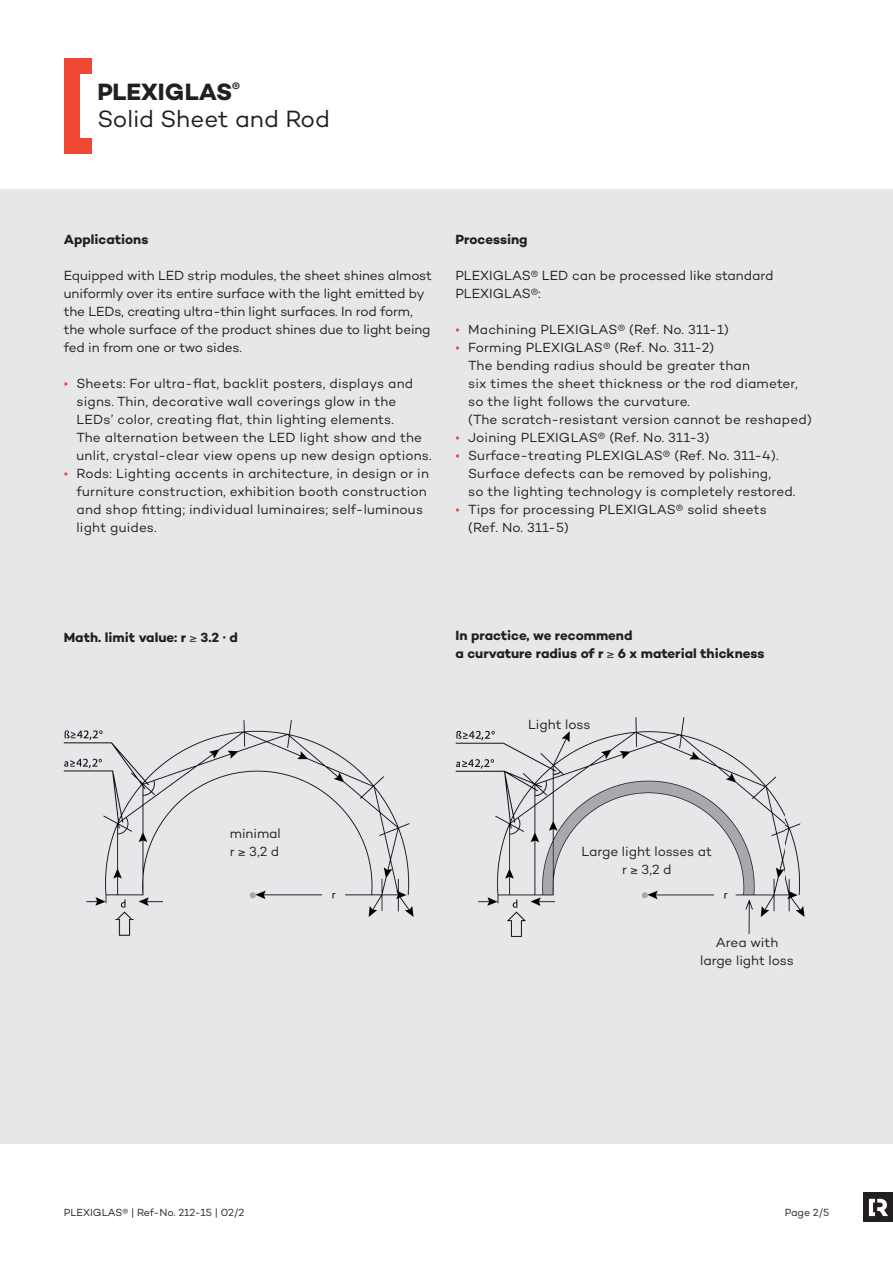
<style>
.page{position:relative;width:893px;height:1263px;background:#fff}
.page>*{position:absolute;margin:0;border:0;box-sizing:border-box;transform-origin:0 0}
.t1{font:24px/27px "Campton";color:#231f20}
.t2{font:13.5px/18px "Campton";letter-spacing:.005em;color:#231f20}
.t3{font:700 13.5px/18px "Campton";color:#231f20}
.t4{font:10.5px "Campton";color:#231f20}
.s1{font-weight:700}
.s2{color:#ef4835}
</style>
<div class="page">
<div style="left:0;top:190px;width:893px;height:954px;background:#e6e7e9"></div>
<div style="left:64px;top:58px;width:16px;height:96px;background:#ef4835"></div>
<div style="left:80px;top:58px;width:12px;height:16px;background:#ef4835"></div>
<div style="left:79px;top:138px;width:13px;height:16px;background:#ef4835"></div>
<img style="left:455px;top:717px;width:350px;height:220px">
<img style="left:63px;top:720px;width:351px;height:216px">
<div style="left:863px;top:1192px;width:30px;height:30px;background:#231f20"></div>
<svg style="left:869px;top:1199px;width:19px;height:17px"></svg>
<h1 class="t1" style="left:97px;top:78px;width:234px"><span class="s1">PLEXIGLAS</span><sup>®<br></sup>Solid Sheet and Rod</h1>
<p class="t3" style="left:64px;top:230px;width:86px">Applications</p>
<p class="t2" style="left:64px;top:266px;width:370px">Equipped with LED strip modules, the sheet shines almost uniformly over its entire surface with the light emitted by the LEDs, creating ultra-thin light surfaces. In rod form, the whole surface of the product shines due to light being fed in from one or two sides.</p>
<p class="t2" style="left:77px;top:374px;width:357px;text-indent:-13px"><span class="s2">•</span> Sheets: For ultra-flat, backlit posters, displays and signs. Thin, decorative wall coverings glow in the LEDs’ color, creating flat, thin lighting elements.<br>The alternation between the LED light show and the unlit, crystal-clear view opens up new design options.</p>
<p class="t2" style="left:77px;top:464px;width:354px;text-indent:-13px"><span class="s2">•</span> Rods: Lighting accents in architecture, in design or in furniture construction, exhibition booth construction and shop fitting; individual luminaires; self-luminous light guides.</p>
<p class="t3" style="left:455px;top:230px;width:74px">Processing</p>
<p class="t2" style="left:455px;top:266px;width:320px">PLEXIGLAS® LED can be processed like standard<br>PLEXIGLAS®:</p>
<p class="t2" style="left:455px;top:320px;width:275px"><span class="s2">•</span> Machining PLEXIGLAS® (Ref. No. 311-1)</p>
<p class="t2" style="left:468px;top:338px;width:345px;text-indent:-13px"><span class="s2">•</span> Forming PLEXIGLAS® (Ref. No. 311-2)<br>The bending radius should be greater than<br>six times the sheet thickness or the rod diameter, so the light follows the curvature.<br>(The scratch-resistant version cannot be reshaped)</p>
<p class="t2" style="left:455px;top:428px;width:256px"><span class="s2">•</span> Joining PLEXIGLAS® (Ref. No. 311-3)</p>
<p class="t2" style="left:468px;top:446px;width:329px;text-indent:-13px"><span class="s2">•</span> Surface-treating PLEXIGLAS® (Ref. No. 311-4).<br>Surface defects can be removed by polishing,<br>so the lighting technology is completely restored.</p>
<p class="t2" style="left:468px;top:500px;width:300px;text-indent:-13px"><span class="s2">•</span> Tips for processing PLEXIGLAS® solid sheets (Ref. No. 311-5)</p>
<p class="t3" style="left:64px;top:628px;width:176px">Math. limit value: r ≥ 3.2 · d</p>
<p class="t3" style="left:455px;top:626px;width:311px">In practice, we recommend<br>a curvature radius of r ≥ 6 x material thickness</p>
<p class="t2" style="left:230px;top:824px;width:53px">minimal r ≥ 3,2 d</p>
<p class="t2" style="left:528px;top:715px;width:64px">Light loss</p>
<p class="t2" style="left:581px;top:842px;width:132px;text-align:center">Large light losses at r ≥ 3,2 d</p>
<p class="t2" style="left:700px;top:933px;width:95px;text-align:center">Area with large light loss</p>
<p class="t4" style="left:64px;top:1206px;width:182px">PLEXIGLAS® | Ref-No. 212-15 | 02/2</p>
<p class="t4" style="left:785px;top:1206px;width:46px">Page 2/5</p>
</div>
